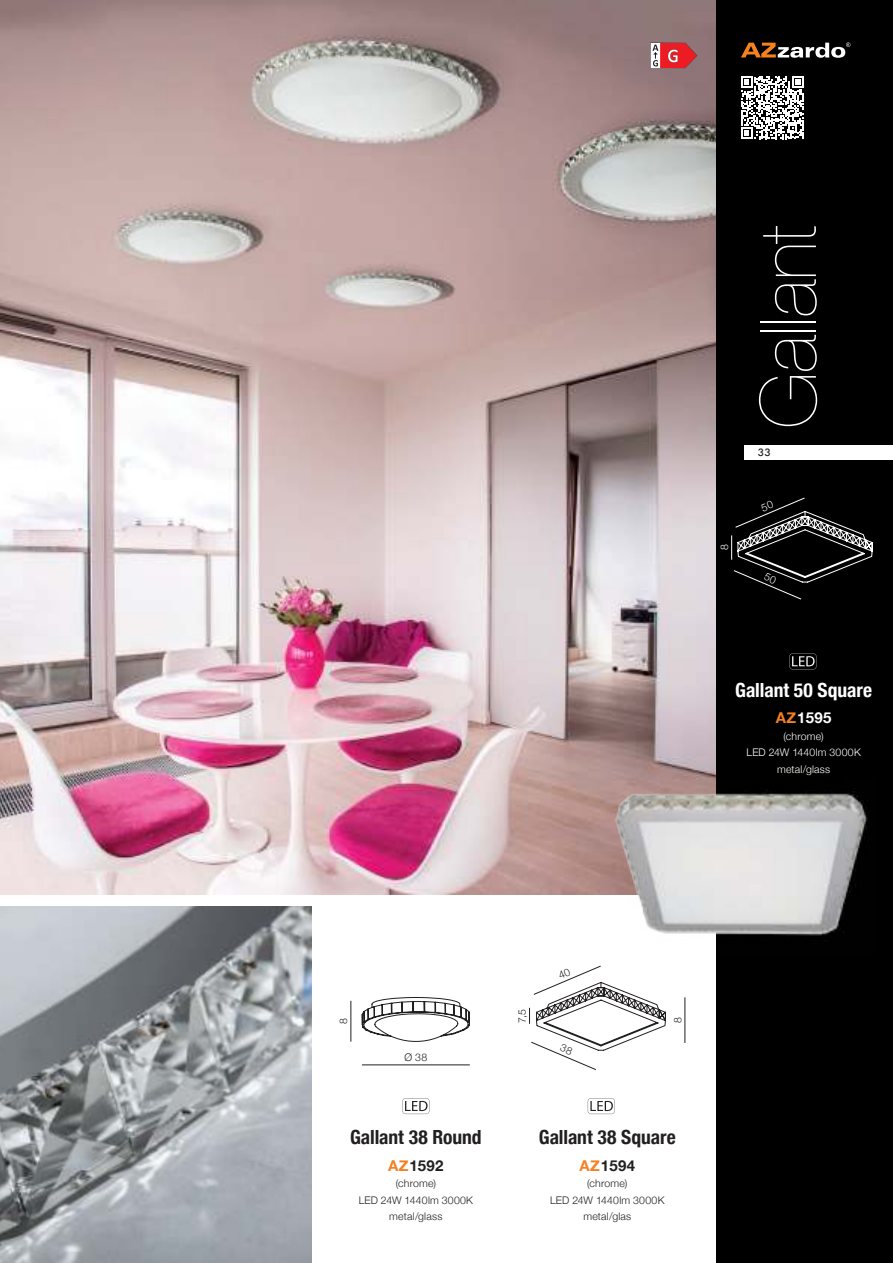
<style>
.page{position:relative;width:893px;height:1263px;background:#fff}
.page>*{position:absolute;margin:0;border:0;box-sizing:border-box;transform-origin:0 0}
.t1{font:200 78px "Helvetica Neue";letter-spacing:-.01em;color:#fff}
.t2{font:700 condensed 19.5px "Helvetica Neue";color:#221f1f}
.t3{font:700 condensed 19.5px "Helvetica Neue";letter-spacing:-.005em;color:#fff}
.t4{font:700 15px "Helvetica Neue";letter-spacing:.02em;color:#221f1f}
.t5{font:700 15px "Helvetica Neue";letter-spacing:.02em;color:#fff}
.t6{font:300 10.5px/16.5px "Helvetica Neue";letter-spacing:.02em;color:#221f1f;text-align:center}
.t7{font:300 10.5px/16.5px "Helvetica Neue";letter-spacing:.02em;color:#fff;text-align:center}
.t8{font:10.5px "Futura Md EU";color:#221f1f}
.s1{color:#f48023}
</style>
<div class="page">
<img style="left:0;top:0;width:716px;height:894px">
<img style="left:0;top:906px;width:312px;height:357px">
<div style="left:716px;top:0;width:177px;height:1263px;background:#000"></div>
<div style="left:744px;top:445px;width:149px;height:14px;background:#fff"></div>
<svg style="left:741px;top:43px;width:109px;height:15px"></svg>
<hr style="left:362px;top:1065px;width:108px;height:1px;background:#221f1f">
<hr style="left:351px;top:1001px;width:1px;height:41px;background:#221f1f">
<hr style="left:685px;top:997px;width:1px;height:46px;background:#221f1f">
<svg style="left:402px;top:1098px;width:27px;height:16px"></svg>
<svg style="left:588px;top:1098px;width:27px;height:16px"></svg>
<svg style="left:741px;top:76px;width:63px;height:63px"></svg>
<svg style="left:650px;top:43px;width:47px;height:25px"></svg>
<svg style="left:362px;top:997px;width:108px;height:45px"></svg>
<svg style="left:789px;top:653px;width:27px;height:16px"></svg>
<img style="left:605px;top:778px;width:263px;height:158px">
<svg style="left:529px;top:965px;width:137px;height:105px"></svg>
<svg style="left:731px;top:498px;width:141px;height:102px"></svg>
<h1 class="t1" style="left:743px;top:429px;width:205px;rotate:-90deg">Gallant</h1>
<p class="t8" style="left:758px;top:447px;width:14px">33</p>
<p class="t7" style="left:715px;top:550px;width:7px;rotate:-90deg">8</p>
<h2 class="t3" style="left:735px;top:682px;width:138px">Gallant 50 Square</h2>
<h3 class="t5" style="left:776px;top:706px;width:57px"><span class="s1">AZ</span> 1595</h3>
<p class="t7" style="left:746px;top:727px;width:116px">(chrome)<br>LED 24W 1440lm 3000K metal/glass</p>
<p class="t6" style="left:513px;top:1022px;width:15px;rotate:-90deg">7,5</p>
<p class="t6" style="left:335px;top:1024px;width:7px;rotate:-90deg">8</p>
<p class="t6" style="left:669px;top:1023px;width:7px;rotate:-90deg">8</p>
<p class="t6" style="left:405px;top:1048px;width:24px">Ø 38</p>
<h2 class="t2" style="left:350px;top:1130px;width:133px">Gallant 38 Round</h2>
<h3 class="t4" style="left:388px;top:1154px;width:57px"><span class="s1">AZ</span> 1592</h3>
<p class="t6" style="left:359px;top:1175px;width:116px">(chrome)<br>LED 24W 1440lm 3000K metal/glass</p>
<h2 class="t2" style="left:539px;top:1130px;width:138px">Gallant 38 Square</h2>
<h3 class="t4" style="left:580px;top:1154px;width:57px"><span class="s1">AZ</span> 1594</h3>
<p class="t6" style="left:550px;top:1175px;width:116px">(chrome)<br>LED 24W 1440lm 3000K metal/glas</p>
</div>
